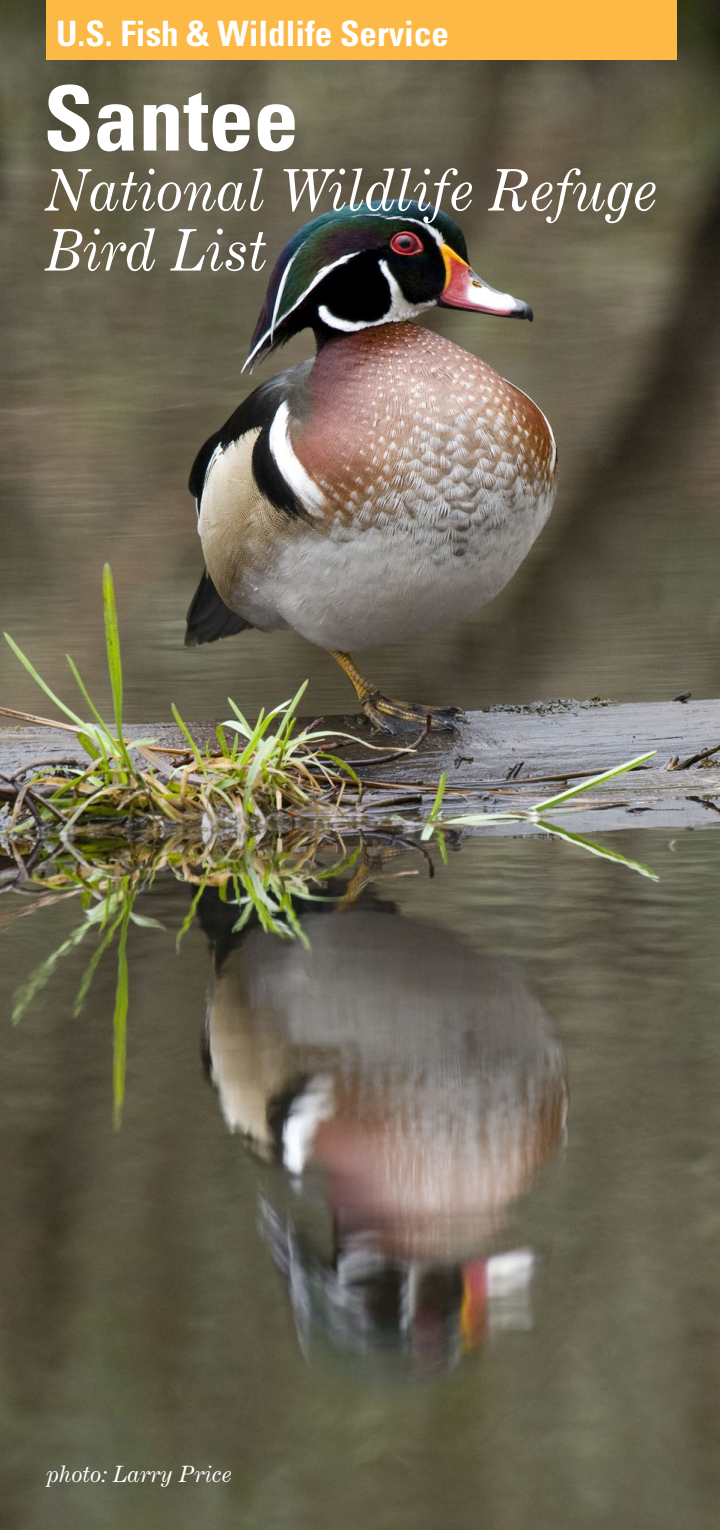
<style>
.page{position:relative;width:720px;height:1530px;background:#fff}
.page>*{position:absolute;margin:0;border:0;box-sizing:border-box;transform-origin:0 0}
.t1{font:700 condensed 90px "Univers LT Std";color:#fff}
.t2{font:italic 57.5px/60px "Century Expanded";color:#fff;scale:.95 1}
.t3{font:700 condensed 35px "Univers LT Std";color:#fff}
.italic_sub{font:italic 22.5px "Century Expanded";color:#fff}
</style>
<div class="page">
<img style="left:0;top:0;width:720px;height:1530px">
<div style="left:46px;top:0;width:631px;height:60px;background:#fdb945"></div>
<p class="t3" style="left:56px;top:13px;width:394px">U.S. Fish &amp; Wildlife Service</p>
<p class="t1" style="left:44px;top:63px;width:257px">Santee</p>
<p class="t2" style="left:44px;top:160px;width:648px">National Wildlife Refuge<br>Bird List</p>
<p class="italic_sub" style="left:46px;top:1460px;width:187px">photo: Larry Price</p>
</div>
